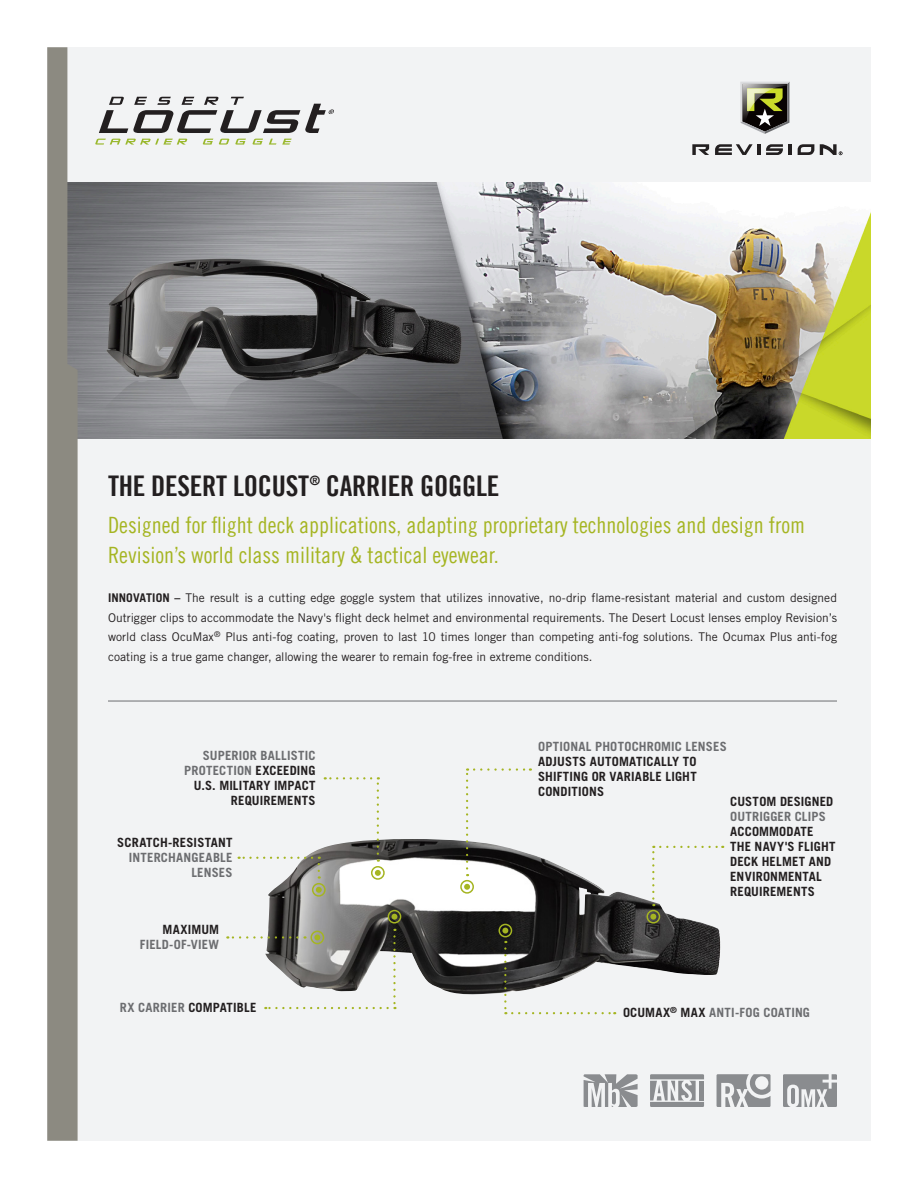
<style>
.page{position:relative;width:918px;height:1188px;background:#fff}
.page>*{position:absolute;margin:0;border:0;box-sizing:border-box;transform-origin:0 0}
.Header_-_19pts{font:28.5px "Trade Gothic LT Bold Cond Twenty";letter-spacing:-.01em;color:#231f20}
.Sub_header_15_20_pts{font:22.5px/30px "Trade Gothic LT Cond Eighteen";color:#a5b522}
.Body_8_13pts{font:700 12.75px/15px "Trade Gothic";letter-spacing:.01em;color:#231f20}
.Body_8_13pts-2{font:700 12.75px/15px "Trade Gothic";letter-spacing:.015em;color:#6c6d70;text-align:right}
.Body_8_13pts-3{font:12px/19.5px "Trade Gothic";color:#231f20;text-align:justify}
.s1{font-weight:700}
.s2{color:#6c6d70}
.s3{color:#231f20}
</style>
<div class="page">
<div style="left:47px;top:47px;width:824px;height:1094px;background:#f2f3f4"></div>
<svg style="left:692px;top:144px;width:17px;height:11px"></svg>
<svg style="left:789px;top:144px;width:3px;height:11px"></svg>
<svg style="left:798px;top:144px;width:16px;height:11px"></svg>
<svg style="left:715px;top:144px;width:45px;height:11px"></svg>
<svg style="left:766px;top:144px;width:17px;height:11px"></svg>
<svg style="left:820px;top:144px;width:22px;height:11px"></svg>
<svg style="left:740px;top:82px;width:49px;height:52px;background:#7b7b62"></svg>
<svg style="left:717px;top:1074px;width:54px;height:33px"></svg>
<svg style="left:584px;top:1074px;width:54px;height:33px"></svg>
<svg style="left:650px;top:1074px;width:54px;height:33px"></svg>
<svg style="left:783px;top:1074px;width:54px;height:33px"></svg>
<img style="left:78px;top:182px;width:793px;height:257px">
<svg style="left:47px;top:47px;width:31px;height:1094px;background:#908e87"></svg>
<svg style="left:95px;top:139px;width:92px;height:6px"></svg>
<svg style="left:203px;top:139px;width:10px;height:6px"></svg>
<svg style="left:219px;top:139px;width:10px;height:6px"></svg>
<svg style="left:235px;top:139px;width:11px;height:6px"></svg>
<svg style="left:253px;top:139px;width:10px;height:6px"></svg>
<svg style="left:269px;top:139px;width:7px;height:6px"></svg>
<svg style="left:282px;top:139px;width:10px;height:6px"></svg>
<svg style="left:99px;top:97px;width:235px;height:36px"></svg>
<img style="left:268px;top:839px;width:452px;height:156px">
<svg style="left:377px;top:777px;width:2px;height:85px"></svg>
<svg style="left:325px;top:777px;width:46px;height:2px"></svg>
<svg style="left:466px;top:768px;width:2px;height:108px"></svg>
<svg style="left:474px;top:768px;width:57px;height:3px"></svg>
<svg style="left:318px;top:857px;width:2px;height:22px"></svg>
<svg style="left:239px;top:857px;width:73px;height:2px"></svg>
<svg style="left:652px;top:846px;width:2px;height:60px"></svg>
<svg style="left:660px;top:846px;width:63px;height:2px"></svg>
<svg style="left:504px;top:941px;width:111px;height:73px"></svg>
<svg style="left:464px;top:884px;width:6px;height:6px"></svg>
<div style="left:460px;top:880px;width:14px;height:14px;border:2px solid #a5b522;border-radius:50%"></div>
<svg style="left:375px;top:870px;width:6px;height:6px"></svg>
<div style="left:371px;top:866px;width:14px;height:14px;border:2px solid #a5b522;border-radius:50%"></div>
<svg style="left:316px;top:887px;width:6px;height:6px"></svg>
<div style="left:312px;top:883px;width:14px;height:14px;border:2px solid #a5b522;border-radius:50%"></div>
<svg style="left:227px;top:929px;width:169px;height:80px"></svg>
<div style="left:311px;top:931px;width:13px;height:13px;border:2px solid #a5b522;border-radius:50%"></div>
<svg style="left:392px;top:914px;width:5px;height:6px"></svg>
<div style="left:388px;top:910px;width:13px;height:14px;border:2px solid #a5b522;border-radius:50%"></div>
<svg style="left:502px;top:928px;width:6px;height:6px"></svg>
<div style="left:499px;top:924px;width:13px;height:13px;border:2px solid #a5b522;border-radius:50%"></div>
<svg style="left:650px;top:914px;width:6px;height:6px"></svg>
<div style="left:646px;top:910px;width:14px;height:14px;border:2px solid #a5b522;border-radius:50%"></div>
<hr style="left:108px;top:701px;width:729px;height:1px;background:#6c6d70">
<p class="Header_-_19pts" style="left:108px;top:468px;width:393px">THE DESERT LOCUST<sup>®</sup> CARRIER GOGGLE</p>
<p class="Sub_header_15_20_pts" style="left:108px;top:509px;width:699px">Designed for flight deck applications, adapting proprietary technologies and design from<br>Revision’s world class military &amp; tactical eyewear.</p>
<p class="Body_8_13pts-3" style="left:108px;top:588px;width:731px"><span class="s1">INNOVATION –</span> The result is a cutting edge goggle system that utilizes innovative, no-drip flame-resistant material and custom designed Outrigger clips to accommodate the Navy's flight deck helmet and environmental requirements. The Desert Locust lenses employ Revision’s world class OcuMax<sup>®</sup> Plus anti-fog coating, proven to last 10 times longer than competing anti-fog solutions. The Ocumax Plus anti-fog coating is a true game changer, allowing the wearer to remain fog-free in extreme conditions.</p>
<p class="Body_8_13pts" style="left:184px;top:748px;width:133px;text-align:right"><span class="s2">SUPERIOR BALLISTIC<br>PROTECTION</span> EXCEEDING<br>U.S. MILITARY IMPACT<br>REQUIREMENTS</p>
<p class="Body_8_13pts-2" style="left:117px;top:835px;width:117px"><span class="s3">SCRATCH-RESISTANT<br></span>INTERCHANGEABLE<br>LENSES</p>
<p class="Body_8_13pts-2" style="left:140px;top:922px;width:81px"><span class="s3">MAXIMUM<br></span>FIELD-OF-VIEW</p>
<p class="Body_8_13pts" style="left:538px;top:739px;width:190px"><span class="s2">OPTIONAL PHOTOCHROMIC LENSES<br></span>ADJUSTS AUTOMATICALLY TO<br>SHIFTING OR VARIABLE LIGHT<br>CONDITIONS</p>
<p class="Body_8_13pts" style="left:730px;top:794px;width:107px">CUSTOM DESIGNED<br><span class="s2">OUTRIGGER CLIPS<br></span>ACCOMMODATE<br>THE NAVY'S FLIGHT<br>DECK HELMET AND<br>ENVIRONMENTAL<br>REQUIREMENTS</p>
<p class="Body_8_13pts" style="left:120px;top:1000px;width:138px"><span class="s2">RX CARRIER</span> COMPATIBLE</p>
<p class="Body_8_13pts-2" style="left:623px;top:1005px;width:188px"><span class="s3">OCUMAX</span><sup>®</sup> <span class="s3">MAX</span> ANTI-FOG COATING</p>
</div>
